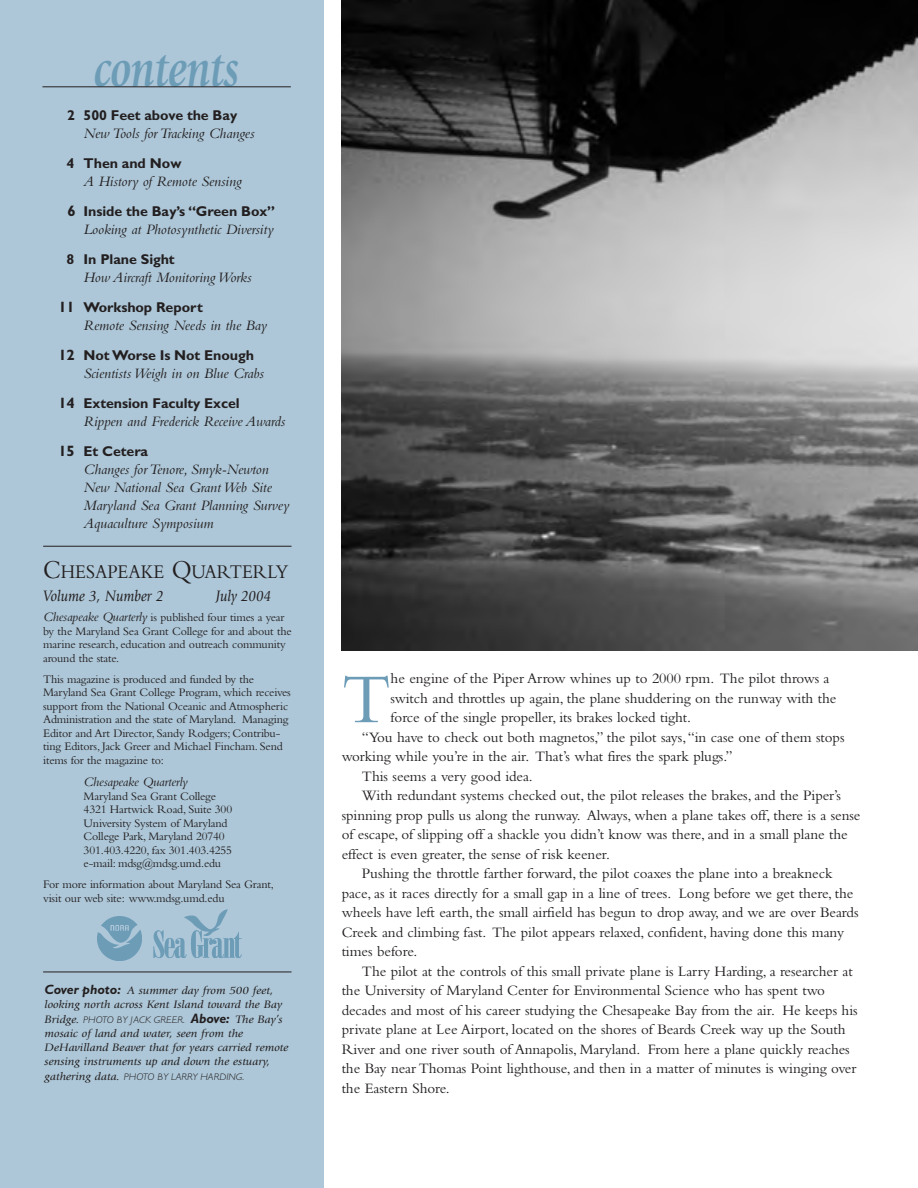
<style>
.page{position:relative;width:918px;height:1188px;background:#fff}
.page>*{position:absolute;margin:0;border:0;box-sizing:border-box;transform-origin:0 0}
.t1{font:72.9px "Bembo";color:#6d9cb7}
.t2{font:italic 700 54px "Giovanni";letter-spacing:-.01em;color:#6d9cb7;scale:.8 1}
.t3{font:20.25px "Bembo";color:#231f20;scale:.9 1}
.t4{font:italic 15.75px "Giovanni";color:#231f20;scale:.9 1}
.t5{font:15px "Bembo";letter-spacing:-.005em;color:#231f20}
.t6{font:italic 15px/18px "Bembo";letter-spacing:-.005em;color:#231f20}
.t7{font:700 14.25px "Gill Sans";letter-spacing:-.005em;color:#231f20}
.t8{font:italic 13.5px "Bembo";letter-spacing:-.015em;color:#231f20}
.t9{font:12px/13.5px "Bembo";letter-spacing:-.015em;color:#231f20}
.t10{font:italic 11.25px/14.2px "Giovanni";color:#231f20;scale:1.1 1}
.t11{font:italic 300 9.75px "Gill Sans";color:#231f20;scale:1.1 1}
.s1{font-size:15px}
.s2{font-size:27px}
.s3{font-style:italic;font-size:13.5px}
.s4{font-family:"Gill Sans";font-weight:700;font-size:13.5px}
.s5{font-family:"Giovanni";font-weight:400;font-size:11.25px}
.s6{font-weight:700;font-size:13.5px}
</style>
<div class="page">
<div style="left:0;top:0;width:324px;height:1188px;background:#adc7d8"></div>
<hr style="left:43px;top:546px;width:249px;height:1px;background:#231f20">
<img style="left:153px;top:909px;width:89px;height:49px">
<img style="left:98px;top:917px;width:43px;height:43px">
<hr style="left:42px;top:86px;width:249px;height:1px;background:#231f20">
<hr style="left:43px;top:972px;width:249px;height:1px;background:#231f20">
<img style="left:342px;top:0;width:576px;height:650px">
<h2 class="t2" style="left:94px;top:47px;width:182px">contents</h2>
<p class="t7" style="left:67px;top:107px;width:172px">2 500 Feet above the Bay</p>
<p class="t6" style="left:84px;top:126px;width:172px">New Tools for Tracking Changes</p>
<p class="t7" style="left:67px;top:155px;width:116px">4 Then and Now</p>
<p class="t6" style="left:84px;top:174px;width:160px">A History of Remote Sensing</p>
<p class="t7" style="left:67px;top:203px;width:209px"><span class="s1">6</span> Inside the Bay’s “Green Box”</p>
<p class="t6" style="left:84px;top:222px;width:192px">Looking at Photosynthetic Diversity</p>
<p class="t7" style="left:67px;top:251px;width:110px">8 In Plane Sight</p>
<p class="t6" style="left:84px;top:270px;width:169px">How Aircraft Monitoring Works</p>
<p class="t7" style="left:58px;top:299px;width:146px"><span class="s1">11</span> Workshop Report</p>
<p class="t6" style="left:84px;top:318px;width:185px">Remote Sensing Needs in the Bay</p>
<p class="t7" style="left:58px;top:347px;width:197px"><span class="s1">12</span> Not Worse Is Not Enough</p>
<p class="t6" style="left:84px;top:366px;width:182px">Scientists Weigh in on Blue Crabs</p>
<p class="t7" style="left:58px;top:395px;width:183px"><span class="s1">14</span> Extension Faculty Excel</p>
<p class="t6" style="left:84px;top:414px;width:203px">Rippen and Frederick Receive Awards</p>
<p class="t7" style="left:58px;top:443px;width:91px"><span class="s1">15</span> Et Cetera</p>
<p class="t6" style="left:84px;top:462px;width:207px">Changes for Tenore, Smyk-Newton<br>New National Sea Grant Web Site<br>Maryland Sea Grant Planning Survey<br>Aquaculture Symposium</p>
<h3 class="t3" style="left:43px;top:564px;width:274px"><span class="s2">C</span>HESAPEAKE <span class="s2">Q</span>UARTERLY</h3>
<p class="t4" style="left:43px;top:589px;width:136px">Volume 3, Number 2</p>
<p class="t4" style="left:216px;top:589px;width:63px">July 2004</p>
<p class="t9" style="left:43px;top:612px;width:250px"><span class="s3">Chesapeake Quarterly</span> is published four times a year by the Maryland Sea Grant College for and about the marine research, education and outreach community around the state.</p>
<p class="t9" style="left:43px;top:673px;width:249px">This magazine is produced and funded by the Maryland Sea Grant College Program, which receives support from the National Oceanic and Atmospheric Administration and the state of Maryland. Managing Editor and Art Director, Sandy Rodgers; Contribu&shy;ting Editors, Jack Greer and Michael Fincham. Send items for the magazine to:</p>
<p class="t8" style="left:84px;top:777px;width:106px">Chesapeake Quarterly</p>
<p class="t9" style="left:84px;top:790px;width:150px">Maryland Sea Grant College<br>4321 Hartwick Road, Suite 300<br>University System of Maryland<br>College Park, Maryland 20740<br>301.403.4220, fax 301.403.4255 e-mail: mdsg@mdsg.umd.edu</p>
<p class="t9" style="left:43px;top:879px;width:232px">For more information about Maryland Sea Grant, visit our web site: www.mdsg.umd.edu</p>
<p class="t10" style="left:45px;top:984px;width:217px"><span class="s4">Cover photo:</span> A summer day from 500 feet, looking north across Kent Island toward the Bay</p>
<p class="t11" style="left:45px;top:1014px;width:218px"><span class="s5">Bridge.</span> PHOTO BY JACK GREER. <span class="s6">Above:</span> <span class="s5">The Bay’s</span></p>
<p class="t10" style="left:45px;top:1027px;width:223px">mosaic of land and water, seen from the<br>DeHavilland Beaver that for years carried remote sensing instruments up and down the estuary,</p>
<p class="t11" style="left:45px;top:1071px;width:183px"><span class="s5">gathering data.</span> PHOTO BY LARRY HARDING.</p>
<h1 class="t1" style="left:342px;top:673px;width:51px">T</h1>
<p class="t5" style="left:391px;top:673px;width:440px">he engine of the Piper Arrow whines up to 2000 rpm. The pilot throws a</p>
<p class="t5" style="left:391px;top:693px;width:447px">switch and throttles up again, the plane shuddering on the runway with the</p>
<p class="t5" style="left:391px;top:712px;width:302px">force of the single propeller, its brakes locked tight.</p>
<p class="t5" style="left:362px;top:732px;width:484px">“You have to check out both magnetos,” the pilot says,“in case one of them stops</p>
<p class="t5" style="left:342px;top:751px;width:392px">working while you’re in the air. That’s what fires the spark plugs.”</p>
<p class="t5" style="left:362px;top:771px;width:172px">This seems a very good idea.</p>
<p class="t5" style="left:362px;top:790px;width:481px">With redundant systems checked out, the pilot releases the brakes, and the Piper’s</p>
<p class="t5" style="left:342px;top:810px;width:520px">spinning prop pulls us along the runway. Always, when a plane takes off, there is a sense</p>
<p class="t5" style="left:342px;top:829px;width:508px">of escape, of slipping off a shackle you didn’t know was there, and in a small plane the</p>
<p class="t5" style="left:342px;top:849px;width:270px">effect is even greater, the sense of risk keener.</p>
<p class="t5" style="left:362px;top:868px;width:472px">Pushing the throttle farther forward, the pilot coaxes the plane into a breakneck</p>
<p class="t5" style="left:342px;top:888px;width:513px">pace, as it races directly for a small gap in a line of trees. Long before we get there, the</p>
<p class="t5" style="left:342px;top:907px;width:518px">wheels have left earth, the small airfield has begun to drop away, and we are over Beards</p>
<p class="t5" style="left:342px;top:927px;width:504px">Creek and climbing fast. The pilot appears relaxed, confident, having done this many</p>
<p class="t5" style="left:342px;top:946px;width:77px">times before.</p>
<p class="t5" style="left:362px;top:966px;width:492px">The pilot at the controls of this small private plane is Larry Harding, a researcher at</p>
<p class="t5" style="left:342px;top:985px;width:485px">the University of Maryland Center for Environmental Science who has spent two</p>
<p class="t5" style="left:342px;top:1005px;width:518px">decades and most of his career studying the Chesapeake Bay from the air. He keeps his</p>
<p class="t5" style="left:342px;top:1024px;width:505px">private plane at Lee Airport, located on the shores of Beards Creek way up the South</p>
<p class="t5" style="left:342px;top:1044px;width:510px">River and one river south of Annapolis, Maryland. From here a plane quickly reaches</p>
<p class="t5" style="left:342px;top:1063px;width:516px">the Bay near Thomas Point lighthouse, and then in a matter of minutes is winging over</p>
<p class="t5" style="left:342px;top:1083px;width:110px">the Eastern Shore.</p>
</div>
